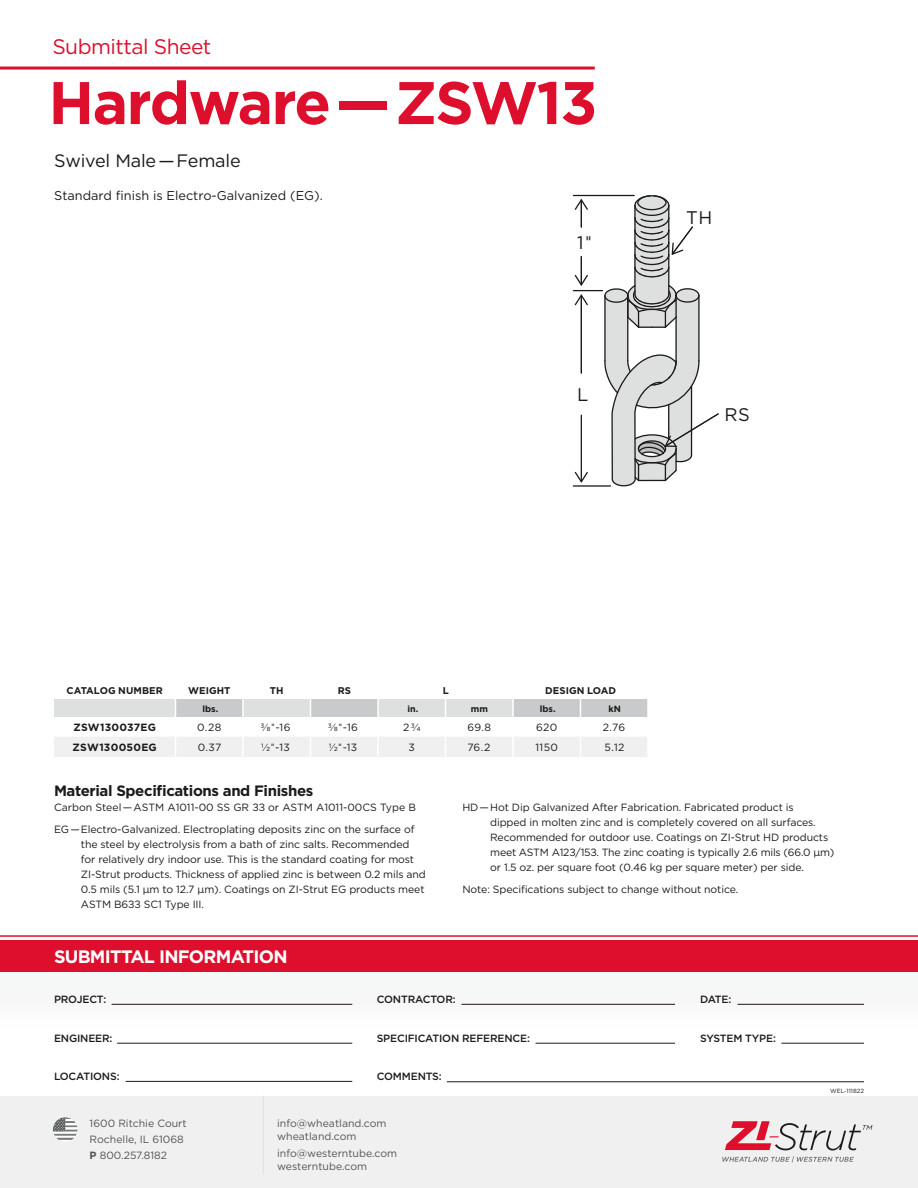
<style>
.page{position:relative;width:918px;height:1188px;background:#fff}
.page>*{position:absolute;margin:0;border:0;box-sizing:border-box;transform-origin:0 0}
.t1{font:700 60px "Gotham";letter-spacing:-.025em;color:#de0e2d}
.t2{font:21px "Gotham";letter-spacing:-.025em;color:#de0e2d}
.t3{font:18.3px "Gotham";color:#1c1b1a}
.t4{font:700 18px "Gotham";letter-spacing:-.04em;color:#fff}
.t5{font:18px "Gotham";letter-spacing:-.01em;color:#1c1b1a}
.t6{font:700 15px "Gotham";letter-spacing:-.025em;color:#1c1b1a}
.t7{font:12.75px "Gotham";color:#1c1b1a}
.t8{font:10.5px/15px "Gotham";letter-spacing:-.01em;color:#1c1b1a}
.t9{font:10.5px/13.5px "Gotham";color:#535454}
.t10{font:500 10.5px "Gotham";letter-spacing:-.015em;color:#1c1b1a}
.t11{font:700 10.5px "Gotham";letter-spacing:.02em;color:#1c1b1a}
.t12{font:700 9.75px "Gotham";letter-spacing:.005em;color:#1c1b1a}
.t13{font:700 9px "Gotham";color:#1c1b1a}
.t14{font:6px "Gotham";color:#1c1b1a}
.s1{font-family:"Frutiger LT Std";font-weight:300}
.s2{font-weight:700}
</style>
<div class="page">
<hr style="left:0;top:67px;width:595px;height:3px;background:#de0e2d">
<svg style="left:573px;top:194px;width:146px;height:293px"></svg>
<svg style="left:54px;top:699px;width:594px;height:58px"></svg>
<hr style="left:647px;top:737px;width:2px;height:20px;background:#fff">
<hr style="left:112px;top:1004px;width:240px;height:1px;background:#1c1b1a">
<hr style="left:117px;top:1043px;width:235px;height:1px;background:#1c1b1a">
<hr style="left:126px;top:1081px;width:226px;height:1px;background:#1c1b1a">
<hr style="left:462px;top:1004px;width:213px;height:1px;background:#1c1b1a">
<hr style="left:536px;top:1043px;width:139px;height:1px;background:#1c1b1a">
<hr style="left:738px;top:1004px;width:126px;height:1px;background:#1c1b1a">
<hr style="left:781px;top:1043px;width:83px;height:1px;background:#1c1b1a">
<hr style="left:447px;top:1081px;width:417px;height:1px;background:#1c1b1a">
<hr style="left:0;top:935px;width:918px;height:2px;background:#de0e2d">
<div style="left:0;top:940px;width:918px;height:32px;background:#de0e2d"></div>
<div style="left:0;top:1096px;width:918px;height:92px;background:#f0f0f0"></div>
<hr style="left:263px;top:1096px;width:1px;height:78px;background:#dedfdf">
<svg style="left:53px;top:1117px;width:25px;height:24px"></svg>
<svg style="left:722px;top:1156px;width:132px;height:7px"></svg>
<svg style="left:725px;top:1121px;width:148px;height:29px"></svg>
<h2 class="t2" style="left:52px;top:33px;width:161px">Submittal Sheet</h2>
<h1 class="t1" style="left:49px;top:63px;width:551px">Hardware — ZSW13</h1>
<h3 class="t5" style="left:54px;top:149px;width:188px">Swivel Male — Female</h3>
<p class="t7" style="left:54px;top:187px;width:270px">Standard finish is Electro-Galvanized (EG).</p>
<h3 class="t3" style="left:577px;top:230px;width:18px">1<span class="s1">"</span></h3>
<h3 class="t3" style="left:577px;top:383px;width:13px">L</h3>
<h3 class="t3" style="left:686px;top:206px;width:27px">TH</h3>
<h3 class="t3" style="left:724px;top:402px;width:27px">RS</h3>
<p class="t12" style="left:67px;top:684px;width:98px">CATALOG NUMBER</p>
<p class="t12" style="left:188px;top:684px;width:44px">WEIGHT</p>
<p class="t12" style="left:270px;top:684px;width:15px">TH</p>
<p class="t12" style="left:338px;top:684px;width:15px">RS</p>
<p class="t12" style="left:443px;top:684px;width:8px">L</p>
<p class="t12" style="left:545px;top:684px;width:72px">DESIGN LOAD</p>
<p class="t13" style="left:202px;top:702px;width:17px">lbs.</p>
<p class="t13" style="left:407px;top:702px;width:13px">in.</p>
<p class="t13" style="left:471px;top:702px;width:19px">mm</p>
<p class="t13" style="left:540px;top:702px;width:17px">lbs.</p>
<p class="t13" style="left:608px;top:702px;width:14px">kN</p>
<p class="t11" style="left:73px;top:720px;width:84px">ZSW130037EG</p>
<p class="t8" style="left:197px;top:719px;width:26px">0.28</p>
<p class="t8" style="left:260px;top:719px;width:32px">3⁄8<span class="s1">"</span>-16</p>
<p class="t8" style="left:328px;top:719px;width:32px">3⁄8<span class="s1">"</span>-16</p>
<p class="t8" style="left:403px;top:719px;width:19px">2 3⁄4</p>
<p class="t8" style="left:467px;top:719px;width:25px">69.8</p>
<p class="t8" style="left:536px;top:719px;width:22px">620</p>
<p class="t8" style="left:603px;top:719px;width:24px">2.76</p>
<p class="t11" style="left:73px;top:740px;width:86px">ZSW130050EG</p>
<p class="t8" style="left:198px;top:740px;width:25px">0.37</p>
<p class="t8" style="left:261px;top:740px;width:30px">1⁄2<span class="s1">"</span>-13</p>
<p class="t8" style="left:328px;top:740px;width:30px">1⁄2<span class="s1">"</span>-13</p>
<p class="t8" style="left:408px;top:740px;width:8px">3</p>
<p class="t8" style="left:467px;top:740px;width:24px">76.2</p>
<p class="t8" style="left:536px;top:740px;width:24px">1150</p>
<p class="t8" style="left:604px;top:740px;width:21px">5.12</p>
<h3 class="t6" style="left:54px;top:781px;width:261px">Material Specifications and Finishes</h3>
<p class="t8" style="left:54px;top:797px;width:364px;line-height:21.8px">Carbon Steel — ASTM A1011-00 SS GR 33 or ASTM A1011-00CS Type B<br>EG — Electro-Galvanized. Electroplating deposits zinc on the surface of</p>
<p class="t8" style="left:81px;top:837px;width:346px">the steel by electrolysis from a bath of zinc salts. Recommended for relatively dry indoor use. This is the standard coating for most ZI-Strut products. Thickness of applied zinc is between 0.2 mils and 0.5 mils (5.1 μm to 12.7 μm). Coatings on ZI-Strut EG products meet ASTM B633 SC1 Type III.</p>
<p class="t8" style="left:490px;top:800px;width:346px;text-indent:-28px">HD — Hot Dip Galvanized After Fabrication. Fabricated product is<br>dipped in molten zinc and is completely covered on all surfaces.<br>Recommended for outdoor use. Coatings on ZI-Strut HD products meet ASTM A123/153. The zinc coating is typically 2.6 mils (66.0 μm) or 1.5 oz. per square foot (0.46 kg per square meter) per side.</p>
<p class="t8" style="left:462px;top:882px;width:278px">Note: Specifications subject to change without notice.</p>
<h3 class="t4" style="left:54px;top:945px;width:235px">SUBMITTAL INFORMATION</h3>
<p class="t10" style="left:54px;top:992px;width:54px">PROJECT:</p>
<p class="t10" style="left:54px;top:1031px;width:60px">ENGINEER:</p>
<p class="t10" style="left:54px;top:1070px;width:67px">LOCATIONS:</p>
<p class="t10" style="left:377px;top:992px;width:80px">CONTRACTOR:</p>
<p class="t10" style="left:377px;top:1031px;width:155px">SPECIFICATION REFERENCE:</p>
<p class="t10" style="left:377px;top:1070px;width:67px">COMMENTS:</p>
<p class="t9" style="left:90px;top:1115px;width:99px;line-height:16.2px">1600 Ritchie Court<br>Rochelle, IL 61068<br><span class="s2">P</span> 800.257.8182</p>
<p class="t9" style="left:277px;top:1116px;width:111px">info@wheatland.com wheatland.com</p>
<p class="t9" style="left:277px;top:1146px;width:121px">info@westerntube.com westerntube.com</p>
<p class="t10" style="left:700px;top:992px;width:33px">DATE:</p>
<p class="t10" style="left:700px;top:1031px;width:77px">SYSTEM TYPE:</p>
<p class="t14" style="left:830px;top:1087px;width:35px">WEL-111822</p>
</div>
